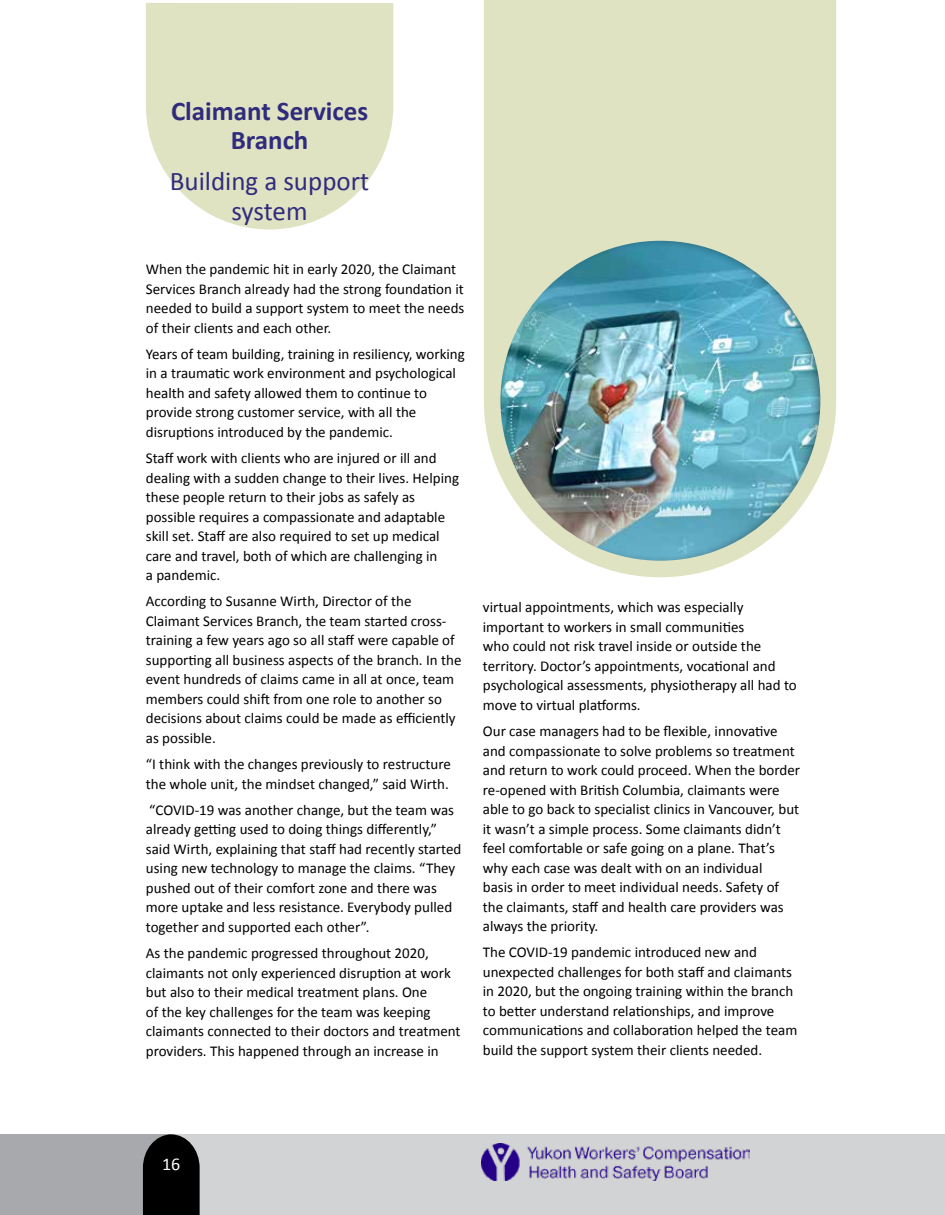
<style>
.page{position:relative;width:945px;height:1215px;background:#fff}
.page>*{position:absolute;margin:0;border:0;box-sizing:border-box;transform-origin:0 0}
.t1{font:700 27px/29.1px "Calibri";color:#302b7d;text-align:center}
.t2{font:27px/29.1px "Calibri";color:#302b7d;text-align:center}
.t3{font:18px "Calibri";color:#fff}
.t4{font:15px/19.5px "Calibri";color:#000}
</style>
<div class="page">
<svg style="left:146px;top:3px;width:247px;height:227px;background:#e2e6c9"></svg>
<img style="left:484px;top:0;width:352px;height:577px">
<div style="left:171px;top:1135px;width:774px;height:80px;background:#d1d3d4"></div>
<div style="left:0;top:1135px;width:171px;height:80px;background:#a7a9ac"></div>
<svg style="left:143px;top:1134px;width:57px;height:81px;background:#121313"></svg>
<img style="left:482px;top:1143px;width:267px;height:38px">
<h1 class="t1" style="left:171px;top:97px;width:199px">Claimant Services<br>Branch</h1>
<h1 class="t2" style="left:170px;top:167px;width:201px">Building a support system</h1>
<p class="t4" style="left:146px;top:260px;width:320px">When the pandemic hit in early 2020, the Claimant Services Branch already had the strong foundation it needed to build a support system to meet the needs of their clients and each other.</p>
<p class="t4" style="left:146px;top:344px;width:321px">Years of team building, training in resiliency, working in a traumatic work environment and psychological health and safety allowed them to continue to provide strong customer service, with all the disruptions introduced by the pandemic.</p>
<p class="t4" style="left:146px;top:449px;width:315px">Staff work with clients who are injured or ill and dealing with a sudden change to their lives. Helping these people return to their jobs as safely as possible requires a compassionate and adaptable skill set. Staff are also required to set up medical care and travel, both of which are challenging in<br>a pandemic.</p>
<p class="t4" style="left:146px;top:592px;width:317px">According to Susanne Wirth, Director of the Claimant Services Branch, the team started cross&shy;training a few years ago so all staff were capable of supporting all business aspects of the branch. In the event hundreds of claims came in all at once, team members could shift from one role to another so decisions about claims could be made as efficiently as possible.</p>
<p class="t4" style="left:146px;top:755px;width:307px">“I think with the changes previously to restructure the whole unit, the mindset changed,” said Wirth.</p>
<p class="t4" style="left:146px;top:800px;width:317px">“COVID-19 was another change, but the team was already getting used to doing things differently,” said Wirth, explaining that staff had recently started using new technology to manage the claims. “They pushed out of their comfort zone and there was more uptake and less resistance. Everybody pulled together and supported each other”.</p>
<p class="t4" style="left:146px;top:944px;width:316px">As the pandemic progressed throughout 2020, claimants not only experienced disruption at work but also to their medical treatment plans. One<br>of the key challenges for the team was keeping claimants connected to their doctors and treatment providers. This happened through an increase in</p>
<p class="t4" style="left:483px;top:598px;width:315px">virtual appointments, which was especially important to workers in small communities<br>who could not risk travel inside or outside the territory. Doctor’s appointments, vocational and psychological assessments, physiotherapy all had to move to virtual platforms.</p>
<p class="t4" style="left:483px;top:722px;width:319px">Our case managers had to be flexible, innovative and compassionate to solve problems so treatment and return to work could proceed. When the border re-opened with British Columbia, claimants were able to go back to specialist clinics in Vancouver, but it wasn’t a simple process. Some claimants didn’t feel comfortable or safe going on a plane. That’s why each case was dealt with on an individual<br>basis in order to meet individual needs. Safety of the claimants, staff and health care providers was always the priority.</p>
<p class="t4" style="left:483px;top:943px;width:316px">The COVID-19 pandemic introduced new and unexpected challenges for both staff and claimants in 2020, but the ongoing training within the branch to better understand relationships, and improve communications and collaboration helped the team build the support system their clients needed.</p>
<p class="t3" style="left:162px;top:1153px;width:20px">16</p>
</div>
